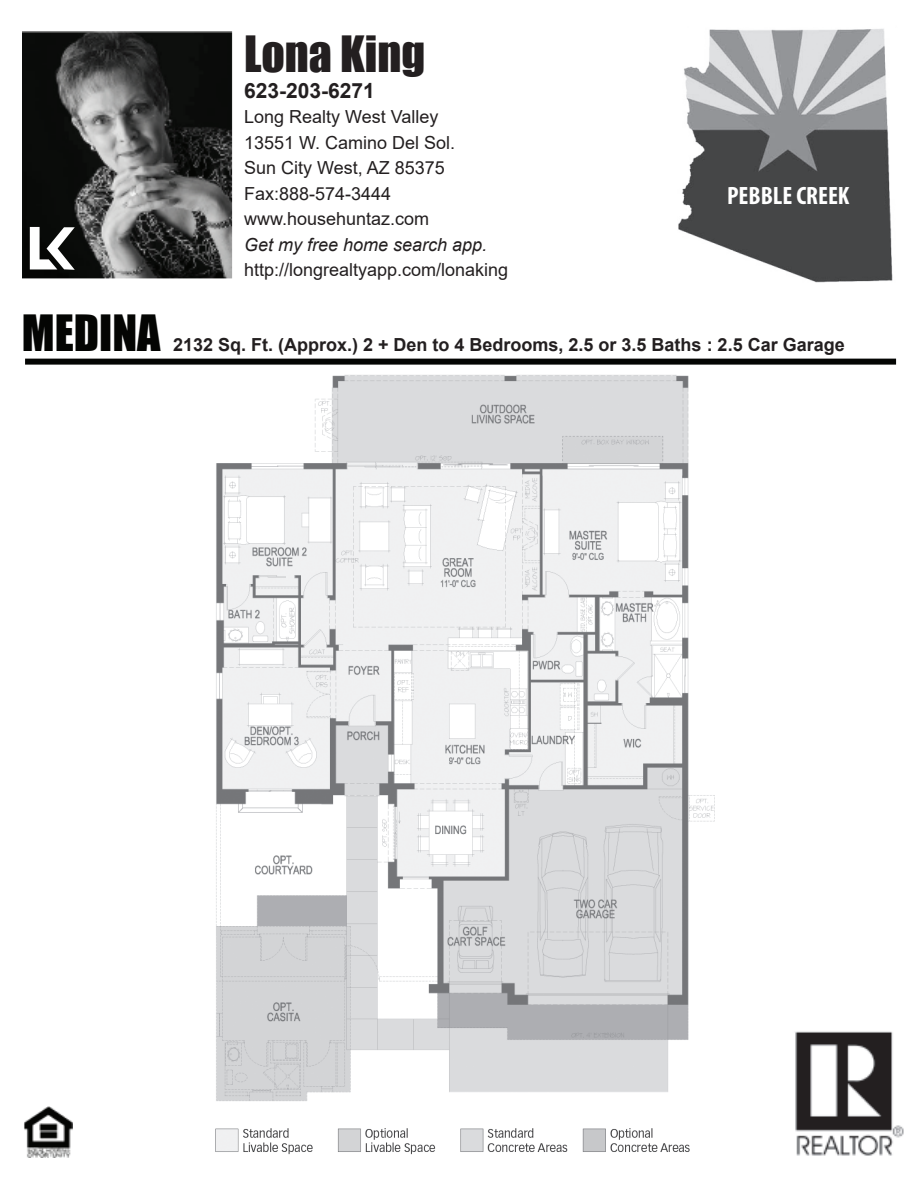
<style>
.page{position:relative;width:918px;height:1188px;background:#fff}
.page>*{position:absolute;margin:0;border:0;box-sizing:border-box;transform-origin:0 0}
.t1{font:45.9px "Impact";color:#231f20}
.t2{font:45.9px "Impact";color:#040503}
.t3{font:700 condensed 25.2px "Myriad Pro";color:#fff}
.t4{font:700 21px "Arial";color:#231f20}
.t5{font:18px/25.5px "Arial";color:#231f20}
.t6{font:700 18px "Arial";color:#231f20}
.t7{font:italic 18px "Arial";color:#231f20}
</style>
<div class="page">
<img style="left:709px;top:29px;width:175px;height:3px">
<img style="left:23px;top:32px;width:881px;height:1124px">
<svg style="left:30px;top:227px;width:45px;height:43px"></svg>
<img style="left:24px;top:1106px;width:48px;height:52px">
<img style="left:209px;top:1123px;width:515px;height:33px">
<h1 class="t1" style="left:244px;top:18px;width:183px">Lona King</h1>
<p class="t4" style="left:244px;top:75px;width:132px">623-203-6271</p>
<p class="t5" style="left:244px;top:104px;width:213px">Long Realty West Valley<br>13551 W. Camino Del Sol.<br>Sun City West, AZ 85375<br>Fax:888-574-3444 www.househuntaz.com</p>
<p class="t7" style="left:244px;top:233px;width:245px">Get my free home search app.</p>
<p class="t5" style="left:244px;top:257px;width:266px">http://longrealtyapp.com/lonaking</p>
<h2 class="t3" style="left:727px;top:179px;width:124px">PEBBLE CREEK</h2>
<h1 class="t2" style="left:22px;top:297px;width:140px">MEDINA</h1>
<p class="t6" style="left:173px;top:332px;width:673px">2132 Sq. Ft. (Approx.) 2 + Den to 4 Bedrooms, 2.5 or 3.5 Baths : 2.5 Car Garage</p>
</div>
